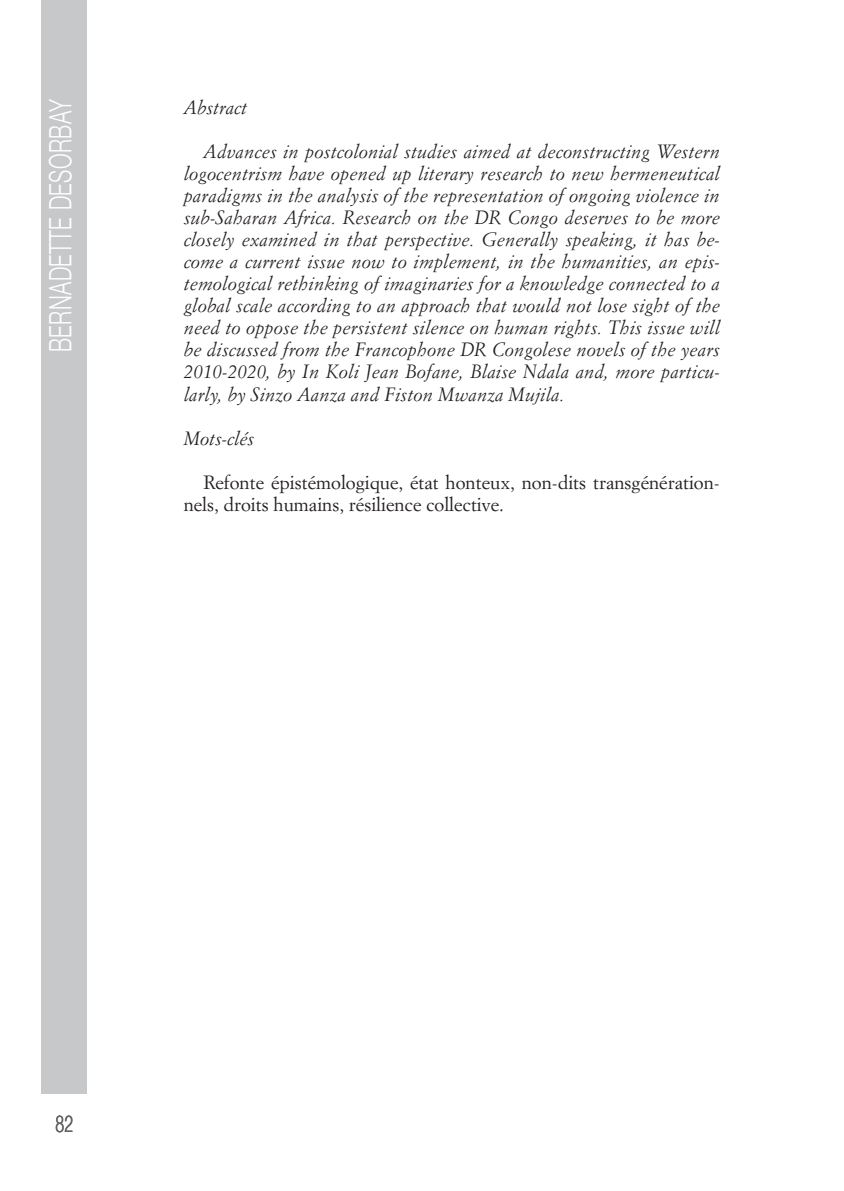
<style>
.page{position:relative;width:844px;height:1191px;background:#fff}
.page>*{position:absolute;margin:0;border:0;box-sizing:border-box;transform-origin:0 0}
.Intestazione_dx{font:300 31.15px "Helvetica Neue LT Std";letter-spacing:.02em;color:#fff;scale:.68 1}
.t1{font:300 31.15px "Helvetica";letter-spacing:.02em;color:#fff;scale:.68 1}
.Intestazione_dx-2{font:300 23.28px "Helvetica Neue LT Std";color:#636366;scale:.68 1}
._00_corpo_testo{font:italic 18.9px/22.1px "Simoncini Garamond";letter-spacing:.01em;color:#231f20;text-align:justify}
._00_corpo_testo-2{font:18.9px/22.1px "Simoncini Garamond";color:#231f20}
._04_Titolo_paragrafo{font:italic 18.9px "Simoncini Garamond";color:#231f20}
</style>
<div class="page">
<div style="left:41px;top:0;width:46px;height:1093px;background:#c7c8ca"></div>
<p class="Intestazione_dx" style="left:41px;top:352px;width:374px;rotate:-90deg">Bernadette Desorbay</p>
<h1 class="t1" style="left:35px;top:359px;width:237px;rotate:-90deg">Bernadette D</h1>
<p class="_04_Titolo_paragrafo" style="left:184px;top:96px;width:65px">Abstract</p>
<p class="_00_corpo_testo" style="left:184px;top:140px;width:537px;text-indent:20px">Advances in postcolonial studies aimed at deconstructing Western logocentrism have opened up literary research to new hermeneutical paradigms in the analysis of the representation of ongoing violence in sub-Saharan Africa. Research on the DR Congo deserves to be more closely examined in that perspective. Generally speaking, it has be&shy;come a current issue now to implement, in the humanities, an epis&shy;temological rethinking of imaginaries for a knowledge connected to a global scale according to an approach that would not lose sight of the need to oppose the persistent silence on human rights. This issue will be discussed from the Francophone DR Congolese novels of the years 2010-2020, by In Koli Jean Bofane, Blaise Ndala and, more particu&shy;larly, by Sinzo Aanza and Fiston Mwanza Mujila.</p>
<p class="_04_Titolo_paragrafo" style="left:184px;top:427px;width:72px">Mots-clés</p>
<p class="_00_corpo_testo-2" style="left:184px;top:471px;width:537px;text-indent:20px">Refonte épistémologique, état honteux, non-dits transgénération&shy;nels, droits humains, résilience collective.</p>
<p class="Intestazione_dx-2" style="left:55px;top:1109px;width:28px">82</p>
</div>
